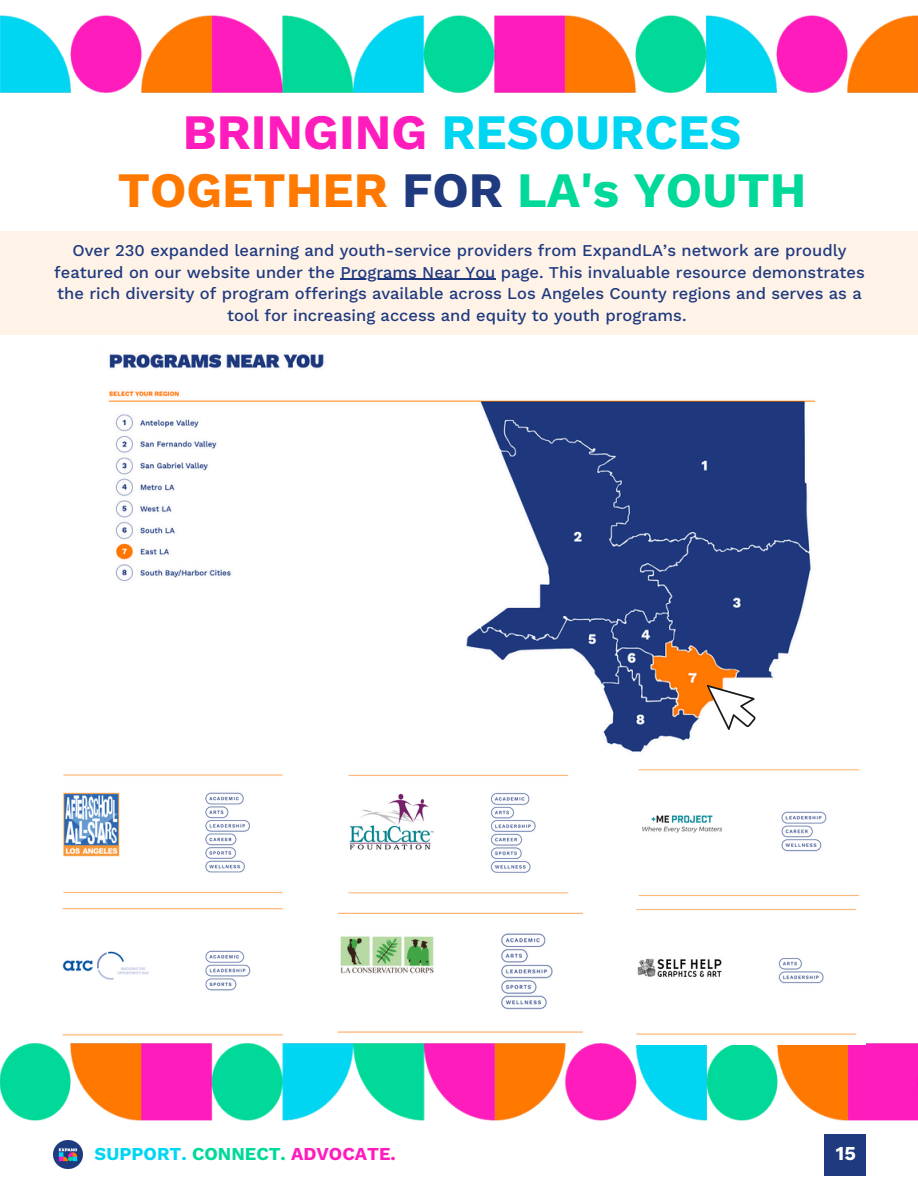
<style>
.page{position:relative;width:918px;height:1188px;background:#fff}
.page>*{position:absolute;margin:0;border:0;box-sizing:border-box;transform-origin:0 0}
.t1{font:700 49.5px "Work Sans";color:#00d999}
.t2{font:700 49.5px "Work Sans";color:#00d6f2}
.t3{font:700 19.8px "Work Sans";color:#fff}
.t4{font:700 18.15px "Work Sans";color:#ff1cbd}
.t5{font:500 16.5px/21.3px "Work Sans";color:#1f3a7f;text-align:center}
.s1{color:#ff1cbd}
.s2{color:#ff7800}
.s3{color:#1f3a7f}
.s4{color:#00d6f2}
.s5{color:#00d999}
</style>
<div class="page">
<img style="left:0;top:16px;width:918px;height:76px">
<img style="left:0;top:1044px;width:918px;height:76px">
<img style="left:109px;top:354px;width:707px;height:398px">
<img style="left:63px;top:774px;width:220px;height:120px">
<img style="left:62px;top:908px;width:221px;height:128px">
<img style="left:348px;top:774px;width:221px;height:120px">
<img style="left:638px;top:769px;width:222px;height:127px">
<img style="left:636px;top:909px;width:221px;height:126px">
<img style="left:337px;top:912px;width:246px;height:121px">
<div style="left:0;top:232px;width:918px;height:103px;background:#fff3e8"></div>
<svg style="left:706px;top:670px;width:58px;height:66px"></svg>
<hr style="left:340px;top:279px;width:155px;height:1px;background:#1f3a7f">
<div style="left:824px;top:1134px;width:41px;height:41px;background:#1f3a7f"></div>
<img style="left:54px;top:1141px;width:28px;height:28px">
<p class="t2" style="left:183px;top:103px;width:560px"><span class="s1">BRINGING</span> RESOURCES</p>
<p class="t1" style="left:118px;top:161px;width:690px"><span class="s2">TOGETHER</span> <span class="s3">FOR</span> LA's YOUTH</p>
<p class="t5" style="left:54px;top:240px;width:812px">Over 230 expanded learning and youth-service providers from ExpandLA’s network are proudly featured on our website under the Programs Near You page. This invaluable resource demonstrates</p>
<p class="t5" style="left:57px;top:283px;width:806px">the rich diversity of program offerings available across Los Angeles County regions and serves as a tool for increasing access and equity to youth programs.</p>
<h3 class="t4" style="left:95px;top:1143px;width:303px"><span class="s4">SUPPORT.</span> <span class="s5">CONNECT.</span> ADVOCATE.</h3>
<p class="t3" style="left:836px;top:1142px;width:22px">15</p>
</div>
